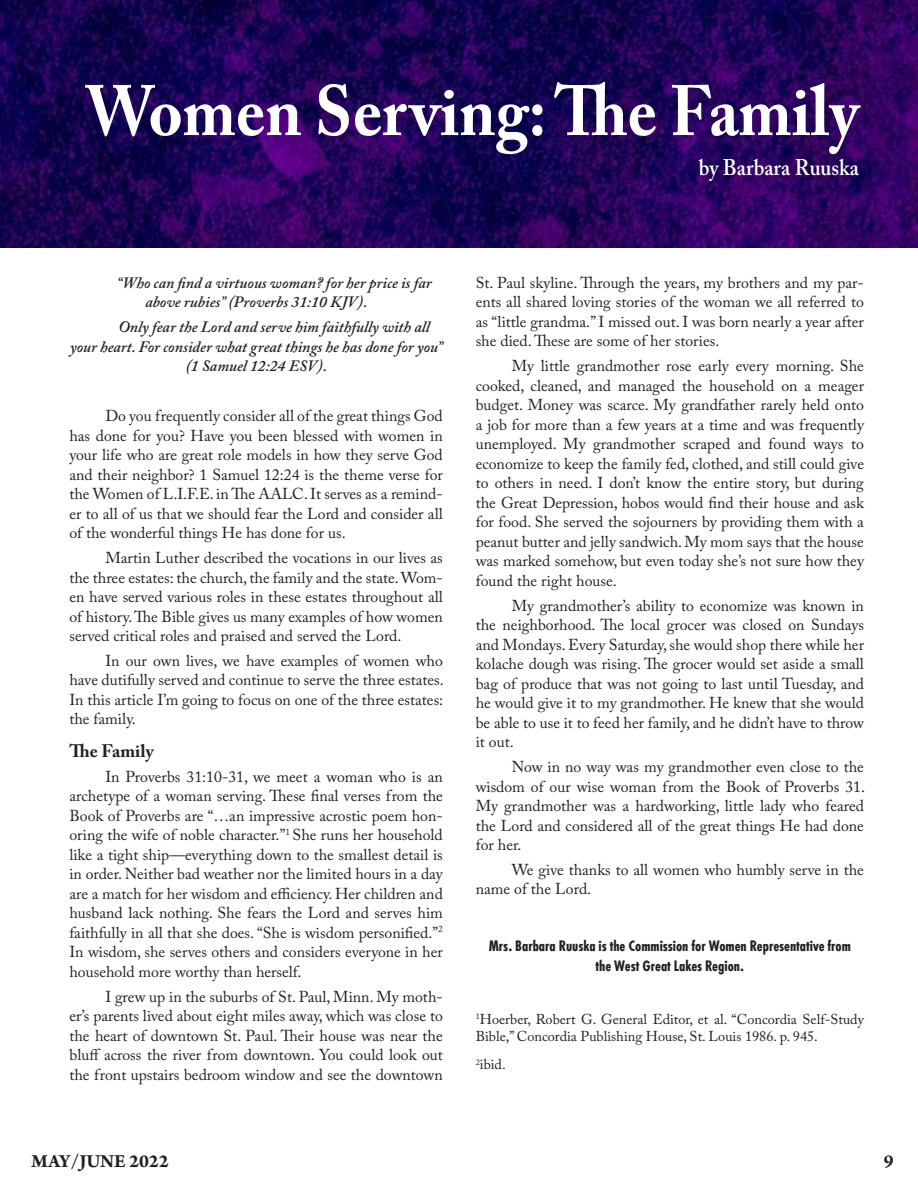
<style>
.page{position:relative;width:918px;height:1188px;background:#fff}
.page>*{position:absolute;margin:0;border:0;box-sizing:border-box;transform-origin:0 0}
.t1{font:700 70.5px "Adobe Caslon Pro";color:#fff;scale:.92 1}
.t2{font:600 22.5px "Adobe Caslon Pro";color:#fff;scale:.92 1}
.t3{font:700 19.5px "Arno Pro";color:#231f20}
.t4{font:700 18px "Adobe Caslon Pro";color:#231f20}
.t5{font:15.75px/19.5px "Adobe Caslon Pro";color:#231f20;text-align:justify}
.t6{font:italic 600 15.75px/19.5px "Adobe Caslon Pro";color:#231f20}
.t7{font:700 condensed 15.75px/19.5px "ST Function";color:#231f20;text-align:center}
.t8{font:14.25px/16.5px "Adobe Caslon Pro";color:#231f20}
</style>
<div class="page">
<img style="left:0;top:0;width:918px;height:247px">
<h1 class="t1" style="left:86px;top:69px;width:842px">Women Serving: The Family</h1>
<h2 class="t2" style="left:699px;top:154px;width:175px">by Barbara Ruuska</h2>
<p class="t6" style="left:145px;top:273px;width:288px;text-indent:-29px">“Who can find a virtuous woman? for her price is far above rubies” (Proverbs 31:10 KJV).</p>
<p class="t6" style="left:118px;top:317px;width:313px">Only fear the Lord and serve him faithfully with all</p>
<p class="t6" style="left:70px;top:337px;width:374px">your heart. For consider what great things he has done for you”</p>
<p class="t6" style="left:186px;top:356px;width:143px">(1 Samuel 12:24 ESV).</p>
<p class="t5" style="left:69px;top:406px;width:375px;text-indent:36px">Do you frequently consider all of the great things God has done for you? Have you been blessed with women in your life who are great role models in how they serve God and their neighbor? 1 Samuel 12:24 is the theme verse for the Women of L.I.F.E. in The AALC. It serves as a remind&shy;er to all of us that we should fear the Lord and consider all of the wonderful things He has done for us.</p>
<p class="t5" style="left:69px;top:548px;width:375px;text-indent:36px">Martin Luther described the vocations in our lives as the three estates: the church, the family and the state. Wom&shy;en have served various roles in these estates throughout all of history. The Bible gives us many examples of how women served critical roles and praised and served the Lord.</p>
<p class="t5" style="left:69px;top:651px;width:376px;text-indent:36px">In our own lives, we have examples of women who have dutifully served and continue to serve the three estates.<br>In this article I’m going to focus on one of the three estates: the family.</p>
<p class="t4" style="left:69px;top:740px;width:86px">The Family</p>
<p class="t5" style="left:69px;top:767px;width:375px;text-indent:36px">In Proverbs 31:10-31, we meet a woman who is an archetype of a woman serving. These final verses from the Book of Proverbs are “…an impressive acrostic poem hon&shy;oring the wife of noble character.”<sup>1</sup> She runs her household like a tight ship—everything down to the smallest detail is in order. Neither bad weather nor the limited hours in a day are a match for her wisdom and efficiency. Her children and husband lack nothing. She fears the Lord and serves him faithfully in all that she does. “She is wisdom personified.”<sup>2<br></sup>In wisdom, she serves others and considers everyone in her household more worthy than herself.</p>
<p class="t5" style="left:69px;top:986px;width:375px;text-indent:36px">I grew up in the suburbs of St. Paul, Minn. My moth&shy;er’s parents lived about eight miles away, which was close to the heart of downtown St. Paul. Their house was near the bluff across the river from downtown. You could look out the front upstairs bedroom window and see the downtown</p>
<p class="t5" style="left:476px;top:273px;width:390px">St. Paul skyline. Through the years, my brothers and my par&shy;ents all shared loving stories of the woman we all referred to as “little grandma.” I missed out. I was born nearly a year after she died. These are some of her stories.</p>
<p class="t5" style="left:476px;top:356px;width:390px;text-indent:36px">My little grandmother rose early every morning. She cooked, cleaned, and managed the household on a meager budget. Money was scarce. My grandfather rarely held onto a job for more than a few years at a time and was frequently unemployed. My grandmother scraped and found ways to economize to keep the family fed, clothed, and still could give to others in need. I don’t know the entire story, but during the Great Depression, hobos would find their house and ask for food. She served the sojourners by providing them with a peanut butter and jelly sandwich. My mom says that the house was marked somehow, but even today she’s not sure how they found the right house.</p>
<p class="t5" style="left:476px;top:596px;width:390px;text-indent:36px">My grandmother’s ability to economize was known in the neighborhood. The local grocer was closed on Sundays and Mondays. Every Saturday, she would shop there while her kolache dough was rising. The grocer would set aside a small bag of produce that was not going to last until Tuesday, and he would give it to my grandmother. He knew that she would be able to use it to feed her family, and he didn’t have to throw it out.</p>
<p class="t5" style="left:476px;top:757px;width:391px;text-indent:36px">Now in no way was my grandmother even close to the wisdom of our wise woman from the Book of Proverbs 31.<br>My grandmother was a hardworking, little lady who feared the Lord and considered all of the great things He had done for her.</p>
<p class="t5" style="left:476px;top:860px;width:390px;text-indent:36px">We give thanks to all women who humbly serve in the name of the Lord.</p>
<p class="t7" style="left:489px;top:936px;width:364px">Mrs. Barbara Ruuska is the Commission for Women Representative from the West Great Lakes Region.</p>
<p class="t8" style="left:476px;top:1011px;width:390px"><sup>1</sup>Hoerber, Robert G. General Editor, et al. “Concordia Self-Study<br>Bible,” Concordia Publishing House, St. Louis 1986. p. 945.</p>
<p class="t8" style="left:476px;top:1056px;width:31px"><sup>2</sup>ibid.</p>
<p class="t3" style="left:32px;top:1150px;width:139px">MAY/JUNE 2022</p>
<p class="t3" style="left:884px;top:1150px;width:11px">9</p>
</div>
